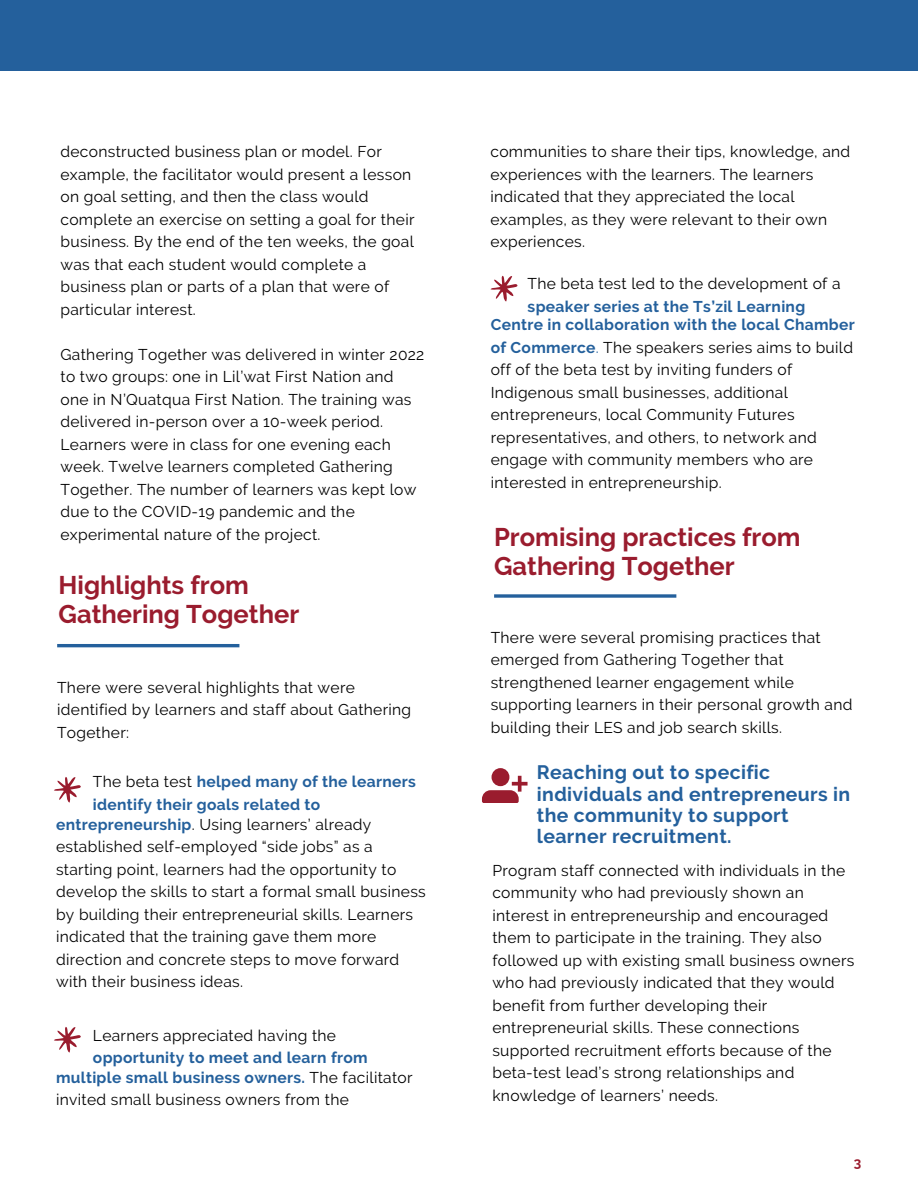
<style>
.page{position:relative;width:918px;height:1188px;background:#fff}
.page>*{position:absolute;margin:0;border:0;box-sizing:border-box;transform-origin:0 0}
.t1{font:700 25.5px/28.2px "Raleway";color:#9a1c2e}
.t2{font:700 19.5px/21.3px "Raleway";letter-spacing:.02em;color:#24609c}
.t3{font:15.6px/22.5px "Raleway";letter-spacing:.02em;color:#000}
.t4{font:700 15.6px/22.5px "Raleway";letter-spacing:.02em;color:#24609c}
.t5{font:700 13.5px "Raleway";color:#9a1c2e}
.s1{font-weight:400;color:#000}
.s2{font-weight:700;color:#24609c}
.s3{color:#24609c}
</style>
<div class="page">
<div style="left:0;top:0;width:918px;height:71px;background:#24609c"></div>
<svg style="left:494px;top:594px;width:182px;height:4px"></svg>
<hr style="left:57px;top:644px;width:182px;height:3px;background:#24609c">
<div style="left:492px;top:768px;width:17px;height:18px;background:#9a1c2e;border-radius:50%"></div>
<svg style="left:482px;top:776px;width:46px;height:27px"></svg>
<svg style="left:54px;top:777px;width:27px;height:26px"></svg>
<svg style="left:54px;top:1027px;width:27px;height:26px"></svg>
<svg style="left:491px;top:276px;width:26px;height:26px"></svg>
<p class="t3" style="left:61px;top:140px;width:356px">deconstructed business plan or model. For example, the facilitator would present a lesson on goal setting, and then the class would complete an exercise on setting a goal for their business. By the end of the ten weeks, the goal was that each student would complete a business plan or parts of a plan that were of particular interest.</p>
<p class="t3" style="left:61px;top:343px;width:365px">Gathering Together was delivered in winter 2022 to two groups: one in Lil’wat First Nation and one in N’Quatqua First Nation. The training was delivered in-person over a 10-week period.<br>Learners were in class for one evening each week. Twelve learners completed Gathering Together. The number of learners was kept low due to the COVID-19 pandemic and the experimental nature of the project.</p>
<h1 class="t1" style="left:59px;top:571px;width:242px">Highlights from<br>Gathering Together</h1>
<p class="t3" style="left:57px;top:676px;width:356px">There were several highlights that were identified by learners and staff about Gathering<br>Together:</p>
<p class="t4" style="left:93px;top:771px;width:325px"><span class="s1">The beta test</span> helped many of the learners identify their goals related to</p>
<p class="t3" style="left:56px;top:813px;width:371px"><span class="s2">entrepreneurship</span>. Using learners’ already established self-employed “side jobs” as a starting point, learners had the opportunity to develop the skills to start a formal small business by building their entrepreneurial skills. Learners indicated that the training gave them more direction and concrete steps to move forward with their business ideas.</p>
<p class="t3" style="left:93px;top:1024px;width:245px">Learners appreciated having the</p>
<p class="t4" style="left:56px;top:1048px;width:358px;line-height:19.5px;text-align:center">opportunity to meet and learn from<br>multiple small business owners. <span class="s1">The facilitator</span></p>
<p class="t3" style="left:56px;top:1088px;width:294px">invited small business owners from the</p>
<p class="t3" style="left:490px;top:140px;width:361px">communities to share their tips, knowledge, and experiences with the learners. The learners indicated that they appreciated the local examples, as they were relevant to their own experiences.</p>
<p class="t3" style="left:528px;top:273px;width:314px">The beta test led to the development of a</p>
<p class="t4" style="left:528px;top:295px;width:279px">speaker series at the Ts’zil Learning</p>
<p class="t3" style="left:491px;top:314px;width:366px"><span class="s2">Centre in collaboration with the local Chamber of Commerce</span><span class="s3">.</span> The speakers series aims to build off of the beta test by inviting funders of Indigenous small businesses, additional entrepreneurs, local Community Futures representatives, and others, to network and engage with community members who are interested in entrepreneurship.</p>
<h1 class="t1" style="left:494px;top:523px;width:308px">Promising practices from<br>Gathering Together</h1>
<p class="t3" style="left:491px;top:626px;width:363px">There were several promising practices that emerged from Gathering Together that strengthened learner engagement while supporting learners in their personal growth and building their LES and job search skills.</p>
<p class="t2" style="left:537px;top:762px;width:315px">Reaching out to specific individuals and entrepreneurs in the community to support learner recruitment.</p>
<p class="t3" style="left:492px;top:859px;width:364px">Program staff connected with individuals in the community who had previously shown an interest in entrepreneurship and encouraged them to participate in the training. They also followed up with existing small business owners who had previously indicated that they would benefit from further developing their entrepreneurial skills. These connections supported recruitment efforts because of the beta-test lead’s strong relationships and knowledge of learners’ needs.</p>
<p class="t5" style="left:854px;top:1155px;width:9px">3</p>
</div>
